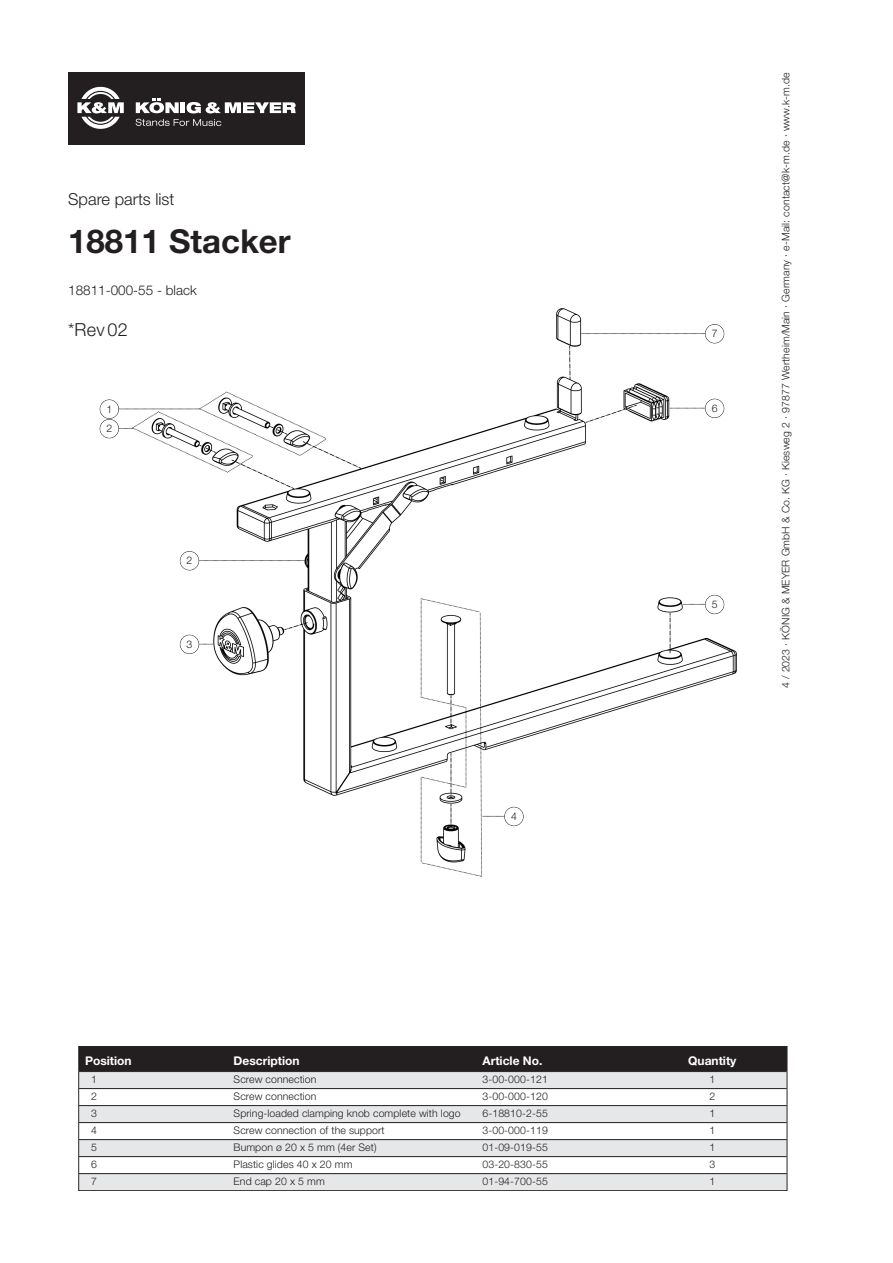
<style>
.page{position:relative;width:893px;height:1263px;background:#fff}
.page>*{position:absolute;margin:0;border:0;box-sizing:border-box;transform-origin:0 0}
.t1{font:700 33px "Helvetica Neue";color:#231f20}
.t2{font:300 18px "Helvetica Neue";color:#231f20}
.t3{font:300 16.5px "Helvetica Neue";color:#231f20}
.t4{font:300 13.5px "Helvetica Neue";color:#231f20}
.t5{font:700 12px "Helvetica Neue";color:#fff}
.t6{font:300 10.5px "Helvetica Neue";letter-spacing:.01em;color:#231f20}
</style>
<div class="page">
<img style="left:133px;top:309px;width:603px;height:568px">
<div style="left:79px;top:1046px;width:148px;height:26px;background:#231f20"></div>
<div style="left:227px;top:1046px;width:249px;height:26px;background:#231f20"></div>
<div style="left:476px;top:1046px;width:162px;height:26px;background:#231f20"></div>
<div style="left:638px;top:1046px;width:149px;height:26px;background:#231f20"></div>
<div style="left:79px;top:1072px;width:148px;height:17px;background:#e6e7e9"></div>
<div style="left:227px;top:1072px;width:249px;height:17px;background:#e6e7e9"></div>
<div style="left:476px;top:1072px;width:162px;height:17px;background:#e6e7e9"></div>
<div style="left:638px;top:1072px;width:149px;height:17px;background:#e6e7e9"></div>
<div style="left:79px;top:1106px;width:148px;height:17px;background:#e6e7e9"></div>
<div style="left:227px;top:1106px;width:249px;height:17px;background:#e6e7e9"></div>
<div style="left:476px;top:1106px;width:162px;height:17px;background:#e6e7e9"></div>
<div style="left:638px;top:1106px;width:149px;height:17px;background:#e6e7e9"></div>
<div style="left:79px;top:1140px;width:148px;height:17px;background:#e6e7e9"></div>
<div style="left:227px;top:1140px;width:249px;height:17px;background:#e6e7e9"></div>
<div style="left:476px;top:1140px;width:162px;height:17px;background:#e6e7e9"></div>
<div style="left:638px;top:1140px;width:149px;height:17px;background:#e6e7e9"></div>
<div style="left:79px;top:1174px;width:148px;height:17px;background:#e6e7e9"></div>
<div style="left:227px;top:1174px;width:249px;height:17px;background:#e6e7e9"></div>
<div style="left:476px;top:1174px;width:162px;height:17px;background:#e6e7e9"></div>
<div style="left:638px;top:1174px;width:149px;height:17px;background:#e6e7e9"></div>
<div style="left:79px;top:1046px;width:708px;height:145px;border:1px solid #282526"></div>
<hr style="left:79px;top:1071px;width:707px;height:1px;background:#231f20">
<hr style="left:79px;top:1088px;width:707px;height:1px;background:#231f20">
<hr style="left:79px;top:1105px;width:707px;height:1px;background:#231f20">
<hr style="left:79px;top:1122px;width:707px;height:1px;background:#231f20">
<hr style="left:79px;top:1139px;width:707px;height:1px;background:#231f20">
<hr style="left:79px;top:1156px;width:707px;height:1px;background:#231f20">
<hr style="left:79px;top:1173px;width:707px;height:1px;background:#231f20">
<div style="left:68px;top:72px;width:236px;height:73px;background:#231f20"></div>
<svg style="left:136px;top:119px;width:85px;height:7px"></svg>
<hr style="left:181px;top:102px;width:4px;height:11px;background:#fff">
<svg style="left:186px;top:102px;width:110px;height:11px"></svg>
<svg style="left:136px;top:99px;width:43px;height:14px"></svg>
<svg style="left:77px;top:87px;width:47px;height:42px"></svg>
<svg style="left:481px;top:816px;width:23px;height:1px"></svg>
<div style="left:504px;top:807px;width:19px;height:19px;background:#fff;border-radius:50%"></div>
<div style="left:504px;top:807px;width:19px;height:19px;border:1px solid #231f20;border-radius:50%"></div>
<svg style="left:682px;top:604px;width:23px;height:1px"></svg>
<div style="left:705px;top:595px;width:19px;height:19px;background:#fff;border-radius:50%"></div>
<div style="left:705px;top:595px;width:19px;height:19px;border:1px solid #231f20;border-radius:50%"></div>
<svg style="left:669px;top:408px;width:36px;height:1px"></svg>
<div style="left:705px;top:399px;width:19px;height:19px;background:#fff;border-radius:50%"></div>
<div style="left:705px;top:399px;width:19px;height:19px;border:1px solid #231f20;border-radius:50%"></div>
<svg style="left:580px;top:333px;width:125px;height:1px"></svg>
<div style="left:705px;top:324px;width:19px;height:19px;background:#fff;border-radius:50%"></div>
<div style="left:705px;top:324px;width:19px;height:19px;border:1px solid #231f20;border-radius:50%"></div>
<svg style="left:119px;top:428px;width:15px;height:1px"></svg>
<div style="left:100px;top:419px;width:19px;height:19px;border:1px solid #231f20;border-radius:50%"></div>
<svg style="left:199px;top:644px;width:15px;height:1px"></svg>
<div style="left:180px;top:635px;width:19px;height:19px;background:#fff;border-radius:50%"></div>
<div style="left:180px;top:635px;width:19px;height:19px;border:1px solid #231f20;border-radius:50%"></div>
<svg style="left:199px;top:560px;width:107px;height:1px"></svg>
<div style="left:180px;top:551px;width:19px;height:19px;background:#fff;border-radius:50%"></div>
<div style="left:180px;top:551px;width:19px;height:19px;border:1px solid #231f20;border-radius:50%"></div>
<svg style="left:119px;top:409px;width:82px;height:1px"></svg>
<div style="left:100px;top:399px;width:19px;height:20px;border:1px solid #231f20;border-radius:50%"></div>
<h3 class="t3" style="left:68px;top:193px;width:108px">Spare parts list</h3>
<h1 class="t1" style="left:68px;top:223px;width:224px">18811 Stacker</h1>
<p class="t4" style="left:68px;top:285px;width:130px">18811-000-55 - black</p>
<h2 class="t2" style="left:68px;top:323px;width:61px">*Rev 02</h2>
<p class="t6" style="left:106px;top:405px;width:7px">1</p>
<p class="t6" style="left:106px;top:425px;width:7px">2</p>
<p class="t6" style="left:187px;top:557px;width:7px">2</p>
<p class="t6" style="left:187px;top:640px;width:7px">3</p>
<p class="t6" style="left:511px;top:813px;width:7px">4</p>
<p class="t6" style="left:711px;top:330px;width:7px">7</p>
<p class="t6" style="left:711px;top:404px;width:7px">6</p>
<p class="t6" style="left:711px;top:601px;width:7px">5</p>
<p class="t6" style="left:782px;top:688px;width:617px;rotate:-90deg">4 / 2023 · KÖNIG &amp; MEYER GmbH &amp; Co. KG · Kiesweg 2 · 97877 Wertheim/Main · Germany · e-Mail: contact@k-m.de · www.k-m.de</p>
<p class="t5" style="left:85px;top:1054px;width:48px">Position</p>
<p class="t5" style="left:233px;top:1054px;width:67px">Description</p>
<p class="t5" style="left:482px;top:1054px;width:61px">Article No.</p>
<p class="t5" style="left:688px;top:1054px;width:50px">Quantity</p>
<p class="t6" style="left:91px;top:1075px;width:7px">1</p>
<p class="t6" style="left:233px;top:1075px;width:84px">Screw connection</p>
<p class="t6" style="left:482px;top:1075px;width:67px">3-00-000-121</p>
<p class="t6" style="left:709px;top:1075px;width:7px">1</p>
<p class="t6" style="left:91px;top:1092px;width:7px">2</p>
<p class="t6" style="left:233px;top:1092px;width:84px">Screw connection</p>
<p class="t6" style="left:482px;top:1092px;width:67px">3-00-000-120</p>
<p class="t6" style="left:709px;top:1092px;width:7px">2</p>
<p class="t6" style="left:91px;top:1109px;width:7px">3</p>
<p class="t6" style="left:233px;top:1109px;width:229px">Spring-loaded clamping knob complete with logo</p>
<p class="t6" style="left:482px;top:1109px;width:67px">6-18810-2-55</p>
<p class="t6" style="left:709px;top:1109px;width:7px">1</p>
<p class="t6" style="left:91px;top:1126px;width:7px">4</p>
<p class="t6" style="left:233px;top:1126px;width:152px">Screw connection of the support</p>
<p class="t6" style="left:482px;top:1126px;width:67px">3-00-000-119</p>
<p class="t6" style="left:709px;top:1126px;width:7px">1</p>
<p class="t6" style="left:91px;top:1143px;width:7px">5</p>
<p class="t6" style="left:233px;top:1143px;width:144px">Bumpon ø 20 x 5 mm (4er Set)</p>
<p class="t6" style="left:482px;top:1143px;width:67px">01-09-019-55</p>
<p class="t6" style="left:709px;top:1143px;width:7px">1</p>
<p class="t6" style="left:91px;top:1160px;width:7px">6</p>
<p class="t6" style="left:233px;top:1160px;width:120px">Plastic glides 40 x 20 mm</p>
<p class="t6" style="left:482px;top:1160px;width:67px">03-20-830-55</p>
<p class="t6" style="left:709px;top:1160px;width:7px">3</p>
<p class="t6" style="left:91px;top:1177px;width:7px">7</p>
<p class="t6" style="left:233px;top:1177px;width:93px">End cap 20 x 5 mm</p>
<p class="t6" style="left:482px;top:1177px;width:67px">01-94-700-55</p>
<p class="t6" style="left:709px;top:1177px;width:7px">1</p>
</div>
